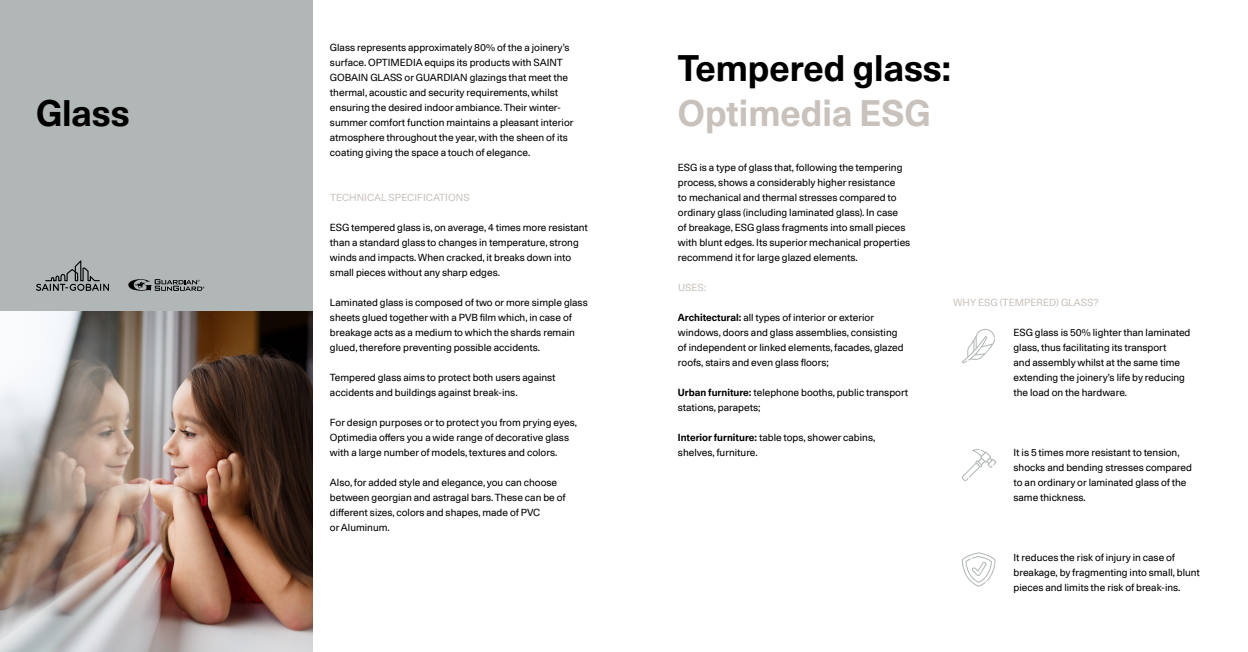
<style>
.page{position:relative;width:1248px;height:652px;background:#fff}
.page>*{position:absolute;margin:0;border:0;box-sizing:border-box;transform-origin:0 0}
.t1{font:700 36px "Unica 77 LL";color:#000}
.t2{font:700 36px "Unica 77 LL";color:#c9c2bc}
.t3{font:10px/15px "Unica 77 LL";color:#000}
.t4{font:10px "Unica 77 LL";letter-spacing:.01em;color:#c9c2bc}
.s1{font-weight:700}
</style>
<div class="page">
<div style="left:0;top:0;width:312px;height:326px;background:#b1b6b7"></div>
<img style="left:0;top:312px;width:312px;height:340px">
<svg style="left:36px;top:260px;width:73px;height:31px"></svg>
<svg style="left:962px;top:329px;width:32px;height:34px"></svg>
<svg style="left:962px;top:449px;width:34px;height:32px"></svg>
<svg style="left:961px;top:552px;width:34px;height:35px"></svg>
<svg style="left:128px;top:279px;width:76px;height:12px"></svg>
<h1 class="t1" style="left:36px;top:88px;width:95px">Glass</h1>
<p class="t3" style="left:330px;top:40px;width:245px">Glass represents approximately 80% of the a joinery’s surface. OPTIMEDIA equips its products with SAINT GOBAIN GLASS or GUARDIAN glazings that meet the thermal, acoustic and security requirements, whilst ensuring the desired indoor ambiance. Their winter&shy;summer comfort function maintains a pleasant interior atmosphere throughout the year, with the sheen of its coating giving the space a touch of elegance.</p>
<p class="t4" style="left:330px;top:191px;width:141px">TECHNICAL SPECIFICATIONS</p>
<p class="t3" style="left:330px;top:220px;width:259px">ESG tempered glass is, on average, 4 times more resistant than a standard glass to changes in temperature, strong winds and impacts. When cracked, it breaks down into small pieces without any sharp edges.</p>
<p class="t3" style="left:330px;top:295px;width:259px">Laminated glass is composed of two or more simple glass sheets glued together with a PVB film which, in case of breakage acts as a medium to which the shards remain glued, therefore preventing possible accidents.</p>
<p class="t3" style="left:330px;top:370px;width:227px">Tempered glass aims to protect both users against accidents and buildings against break-ins.</p>
<p class="t3" style="left:330px;top:415px;width:248px">For design purposes or to protect you from prying eyes,<br>Optimedia offers you a wide range of decorative glass with a large number of models, textures and colors.</p>
<p class="t3" style="left:330px;top:475px;width:237px">Also, for added style and elegance, you can choose between georgian and astragal bars. These can be of different sizes, colors and shapes, made of PVC<br>or Aluminum.</p>
<h1 class="t1" style="left:678px;top:43px;width:274px">Tempered glass:</h1>
<h1 class="t2" style="left:678px;top:88px;width:254px">Optimedia ESG</h1>
<p class="t3" style="left:678px;top:160px;width:234px">ESG is a type of glass that, following the tempering process, shows a considerably higher resistance<br>to mechanical and thermal stresses compared to ordinary glass (including laminated glass). In case<br>of breakage, ESG glass fragments into small pieces with blunt edges. Its superior mechanical properties recommend it for large glazed elements.</p>
<p class="t4" style="left:678px;top:281px;width:30px">USES:</p>
<p class="t3" style="left:678px;top:310px;width:227px"><span class="s1">Architectural:</span> all types of interior or exterior windows, doors and glass assemblies, consisting of independent or linked elements, facades, glazed roofs, stairs and even glass floors;</p>
<p class="t3" style="left:678px;top:385px;width:232px"><span class="s1">Urban furniture:</span> telephone booths, public transport stations, parapets;</p>
<p class="t3" style="left:678px;top:430px;width:199px"><span class="s1">Interior furniture:</span> table tops, shower cabins, shelves, furniture.</p>
<p class="t4" style="left:952px;top:296px;width:147px">WHY ESG (TEMPERED) GLASS?</p>
<p class="t3" style="left:1013px;top:325px;width:178px">ESG glass is 50% lighter than laminated glass, thus facilitating its transport<br>and assembly whilst at the same time extending the joinery’s life by reducing the load on the hardware.</p>
<p class="t3" style="left:1013px;top:445px;width:180px">It is 5 times more resistant to tension, shocks and bending stresses compared to an ordinary or laminated glass of the same thickness.</p>
<p class="t3" style="left:1013px;top:550px;width:188px">It reduces the risk of injury in case of breakage, by fragmenting into small, blunt pieces and limits the risk of break-ins.</p>
</div>
